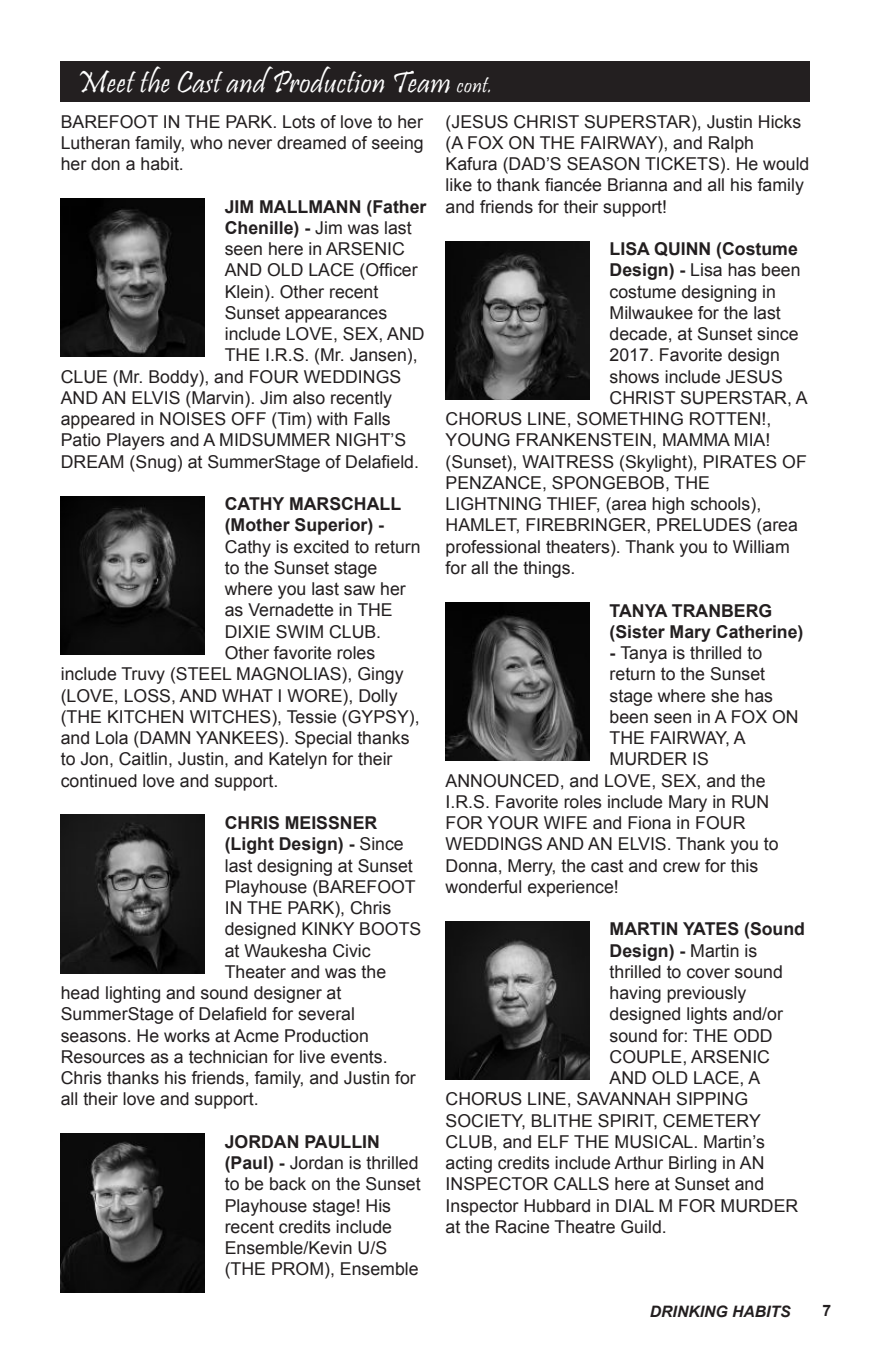
<style>
.page{position:relative;width:871px;height:1357px;background:#fff}
.page>*{position:absolute;margin:0;border:0;box-sizing:border-box;transform-origin:0 0}
.t1{font:31.5px "Pristina";letter-spacing:.015em;color:#fff}
.t2{font:17.78px/21.2px "Arial";color:#231f20}
.t3{font:700 17.78px/21.2px "Arial";color:#231f20}
.t4{font:italic 700 15.75px "Arial";color:#231f20}
.t5{font:700 15.75px "Arial";color:#231f20}
.s1{font-size:22.5px}
.s2{font-weight:400}
.s3{font-weight:700}
</style>
<div class="page">
<img style="left:61px;top:199px;width:143px;height:158px">
<img style="left:61px;top:496px;width:143px;height:158px">
<img style="left:61px;top:815px;width:143px;height:158px">
<img style="left:61px;top:1134px;width:143px;height:158px">
<img style="left:446px;top:241px;width:143px;height:158px">
<img style="left:446px;top:602px;width:143px;height:159px">
<img style="left:446px;top:921px;width:143px;height:158px">
<div style="left:61px;top:61px;width:749px;height:40px;background:#231f20"></div>
<h1 class="t1" style="left:77px;top:66px;width:417px">Meet the Cast and Production Team <span class="s1">cont.</span></h1>
<p class="t2" style="left:61px;top:111px;width:364px;text-align:justify">BAREFOOT IN THE PARK. Lots of love to her Lutheran family, who never dreamed of seeing her don a habit.</p>
<p class="t3" style="left:225px;top:197px;width:203px">JIM MALLMANN (Father</p>
<p class="t3" style="left:225px;top:218px;width:188px">Chenille) - <span class="s2">Jim was last</span></p>
<p class="t2" style="left:225px;top:239px;width:182px">seen here in ARSENIC</p>
<p class="t2" style="left:225px;top:260px;width:194px">AND OLD LACE (Officer</p>
<p class="t2" style="left:225px;top:282px;width:155px">Klein). Other recent</p>
<p class="t2" style="left:225px;top:303px;width:164px">Sunset appearances</p>
<p class="t2" style="left:225px;top:324px;width:201px">include LOVE, SEX, AND</p>
<p class="t2" style="left:225px;top:345px;width:194px">THE I.R.S. (Mr. Jansen),</p>
<p class="t2" style="left:61px;top:366px;width:342px">CLUE (Mr. Boddy), and FOUR WEDDINGS</p>
<p class="t2" style="left:61px;top:387px;width:333px">AND AN ELVIS (Marvin). Jim also recently</p>
<p class="t2" style="left:61px;top:409px;width:331px">appeared in NOISES OFF (Tim) with Falls</p>
<p class="t2" style="left:61px;top:430px;width:347px">Patio Players and A MIDSUMMER NIGHT’S</p>
<p class="t2" style="left:61px;top:451px;width:360px">DREAM (Snug) at SummerStage of Delafield.</p>
<p class="t3" style="left:225px;top:495px;width:178px">CATHY MARSCHALL (Mother Superior) -</p>
<p class="t2" style="left:225px;top:537px;width:197px">Cathy is excited to return</p>
<p class="t2" style="left:225px;top:558px;width:154px">to the Sunset stage</p>
<p class="t2" style="left:225px;top:579px;width:183px">where you last saw her</p>
<p class="t2" style="left:225px;top:600px;width:169px">as Vernadette in THE</p>
<p class="t2" style="left:225px;top:621px;width:158px">DIXIE SWIM CLUB.</p>
<p class="t2" style="left:225px;top:643px;width:152px">Other favorite roles</p>
<p class="t2" style="left:61px;top:664px;width:344px">include Truvy (STEEL MAGNOLIAS), Gingy</p>
<p class="t2" style="left:61px;top:685px;width:338px">(LOVE, LOSS, AND WHAT I WORE), Dolly</p>
<p class="t2" style="left:61px;top:706px;width:360px">(THE KITCHEN WITCHES), Tessie (GYPSY),</p>
<p class="t2" style="left:61px;top:727px;width:350px">and Lola (DAMN YANKEES). Special thanks</p>
<p class="t2" style="left:61px;top:749px;width:333px">to Jon, Caitlin, Justin, and Katelyn for their</p>
<p class="t2" style="left:61px;top:771px;width:219px">continued love and support.</p>
<p class="t3" style="left:225px;top:813px;width:154px">CHRIS MEISSNER</p>
<p class="t3" style="left:225px;top:835px;width:181px">(Light Design) - <span class="s2">Since</span></p>
<p class="t2" style="left:225px;top:856px;width:190px">last designing at Sunset</p>
<p class="t2" style="left:225px;top:876px;width:192px">Playhouse (BAREFOOT</p>
<p class="t2" style="left:225px;top:897px;width:168px">IN THE PARK), Chris</p>
<p class="t2" style="left:225px;top:919px;width:198px">designed KINKY BOOTS</p>
<p class="t2" style="left:225px;top:941px;width:147px">at Waukesha Civic</p>
<p class="t2" style="left:225px;top:962px;width:163px">Theater and was the</p>
<p class="t2" style="left:61px;top:983px;width:282px">head lighting and sound designer at</p>
<p class="t2" style="left:61px;top:1003px;width:296px">SummerStage of Delafield for several</p>
<p class="t2" style="left:61px;top:1026px;width:310px">seasons. He works at Acme Production</p>
<p class="t2" style="left:61px;top:1047px;width:328px">Resources as a technician for live events.</p>
<p class="t2" style="left:61px;top:1068px;width:356px">Chris thanks his friends, family, and Justin for</p>
<p class="t2" style="left:61px;top:1089px;width:199px">all their love and support.</p>
<p class="t2" style="left:225px;top:1132px;width:197px"><span class="s3">JORDAN PAULLIN (Paul) -</span> Jordan is thrilled to be back on the Sunset<br>Playhouse stage! His recent credits include<br>Ensemble/Kevin U/S (THE PROM), Ensemble</p>
<p class="t2" style="left:446px;top:111px;width:365px">(JESUS CHRIST SUPERSTAR), Justin Hicks (A FOX ON THE FAIRWAY), and Ralph Kafura (DAD’S SEASON TICKETS). He would like to thank fiancée Brianna and all his family and friends for their support!</p>
<p class="t3" style="left:609px;top:240px;width:190px">LISA QUINN (Costume</p>
<p class="t2" style="left:609px;top:261px;width:192px"><span class="s3">Design) -</span> Lisa has been</p>
<p class="t2" style="left:609px;top:282px;width:168px">costume designing in</p>
<p class="t2" style="left:609px;top:303px;width:173px">Milwaukee for the last</p>
<p class="t2" style="left:609px;top:325px;width:190px">decade, at Sunset since</p>
<p class="t2" style="left:609px;top:346px;width:172px">2017. Favorite design</p>
<p class="t2" style="left:609px;top:366px;width:175px">shows include JESUS</p>
<p class="t2" style="left:609px;top:387px;width:200px">CHRIST SUPERSTAR, A</p>
<p class="t2" style="left:445px;top:409px;width:327px">CHORUS LINE, SOMETHING ROTTEN!,</p>
<p class="t2" style="left:445px;top:430px;width:326px">YOUNG FRANKENSTEIN, MAMMA MIA!</p>
<p class="t2" style="left:445px;top:451px;width:363px">(Sunset), WAITRESS (Skylight), PIRATES OF</p>
<p class="t2" style="left:445px;top:472px;width:266px">PENZANCE, SPONGEBOB, THE</p>
<p class="t2" style="left:445px;top:494px;width:317px">LIGHTNING THIEF, (area high schools),</p>
<p class="t2" style="left:445px;top:515px;width:354px">HAMLET, FIREBRINGER, PRELUDES (area</p>
<p class="t2" style="left:445px;top:537px;width:346px">professional theaters). Thank you to William</p>
<p class="t2" style="left:445px;top:558px;width:131px">for all the things.</p>
<p class="t3" style="left:609px;top:601px;width:195px">TANYA TRANBERG (Sister Mary Catherine)</p>
<p class="t2" style="left:609px;top:643px;width:154px"><span class="s3">-</span> Tanya is thrilled to</p>
<p class="t2" style="left:609px;top:664px;width:157px">return to the Sunset</p>
<p class="t2" style="left:609px;top:686px;width:165px">stage where she has</p>
<p class="t2" style="left:609px;top:707px;width:190px">been seen in A FOX ON</p>
<p class="t2" style="left:609px;top:727px;width:138px">THE FAIRWAY, A</p>
<p class="t2" style="left:609px;top:749px;width:101px">MURDER IS</p>
<p class="t2" style="left:445px;top:770px;width:321px">ANNOUNCED, and LOVE, SEX, and the</p>
<p class="t2" style="left:445px;top:792px;width:325px">I.R.S. Favorite roles include Mary in RUN</p>
<p class="t2" style="left:445px;top:812px;width:301px">FOR YOUR WIFE and Fiona in FOUR</p>
<p class="t2" style="left:445px;top:834px;width:334px">WEDDINGS AND AN ELVIS. Thank you to</p>
<p class="t2" style="left:445px;top:856px;width:314px">Donna, Merry, the cast and crew for this</p>
<p class="t2" style="left:445px;top:876px;width:175px">wonderful experience!</p>
<p class="t3" style="left:609px;top:920px;width:197px">MARTIN YATES (Sound</p>
<p class="t3" style="left:609px;top:941px;width:149px">Design) - <span class="s2">Martin is</span></p>
<p class="t2" style="left:609px;top:962px;width:175px">thrilled to cover sound</p>
<p class="t2" style="left:609px;top:983px;width:138px">having previously</p>
<p class="t2" style="left:609px;top:1004px;width:175px">designed lights and/or</p>
<p class="t2" style="left:609px;top:1025px;width:165px">sound for: THE ODD</p>
<p class="t2" style="left:609px;top:1046px;width:162px">COUPLE, ARSENIC</p>
<p class="t2" style="left:609px;top:1067px;width:152px">AND OLD LACE, A</p>
<p class="t2" style="left:445px;top:1088px;width:304px">CHORUS LINE, SAVANNAH SIPPING</p>
<p class="t2" style="left:445px;top:1110px;width:317px">SOCIETY, BLITHE SPIRIT, CEMETERY</p>
<p class="t2" style="left:445px;top:1131px;width:321px">CLUB, and ELF THE MUSICAL. Martin’s</p>
<p class="t2" style="left:445px;top:1153px;width:320px">acting credits include Arthur Birling in AN</p>
<p class="t2" style="left:445px;top:1173px;width:320px">INSPECTOR CALLS here at Sunset and</p>
<p class="t2" style="left:445px;top:1195px;width:354px">Inspector Hubbard in DIAL M FOR MURDER</p>
<p class="t2" style="left:445px;top:1217px;width:223px">at the Racine Theatre Guild.</p>
<p class="t4" style="left:650px;top:1302px;width:142px">DRINKING HABITS</p>
<p class="t5" style="left:822px;top:1304px;width:10px">7</p>
</div>
